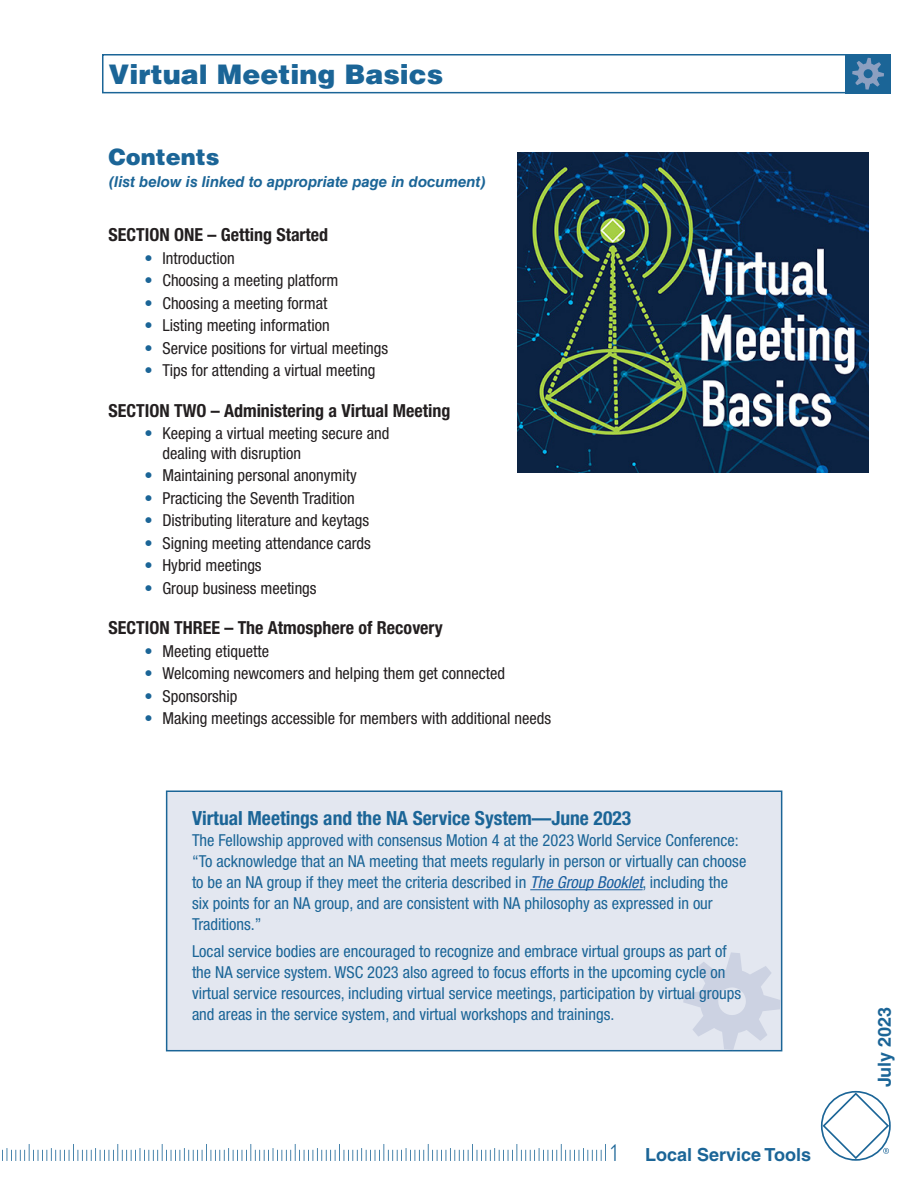
<style>
.page{position:relative;width:918px;height:1188px;background:#fff}
.page>*{position:absolute;margin:0;border:0;box-sizing:border-box;transform-origin:0 0}
.t1{font:900 27px "Helvetica LT Std";color:#1b6597}
.t2{font:24.75px "Blueprint MT Std";color:#1b6597}
.t3{font:900 22.5px "Helvetica LT Std";color:#1b6597}
.t4{font:700 condensed 19.5px "Helvetica Neue LT Std";color:#1b6597}
.t5{font:700 condensed 18px "Helvetica Neue LT Std";color:#231f20}
.t6{font:700 18px "Helvetica LT Std";color:#1b6597}
.t7{font:condensed 16.5px/21px "Helvetica Neue LT Std";color:#1b6597}
.t8{font:condensed 16.5px/19.5px "Helvetica Neue LT Std";color:#231f20}
.t9{font:italic 700 15px "Helvetica LT Std";color:#1b6597}
.s1{color:#1b6597}
.s2{font-style:italic;color:#175d9e}
</style>
<div class="page">
<svg style="left:2px;top:1144px;width:604px;height:17px"></svg>
<svg style="left:821px;top:1091px;width:69px;height:69px"></svg>
<div style="left:102px;top:54px;width:787px;height:39px;border:2px solid #1b6597"></div>
<div style="left:845px;top:54px;width:46px;height:39px;background:#1b6597"></div>
<svg style="left:852px;top:58px;width:32px;height:32px"></svg>
<img style="left:517px;top:152px;width:351px;height:321px">
<div style="left:166px;top:790px;width:616px;height:261px;background:#e3e7f0;border:2px solid #1b6597"></div>
<svg style="left:683px;top:952px;width:98px;height:98px"></svg>
<hr style="left:530px;top:889px;width:113px;height:1px;background:#175d9e">
<h1 class="t1" style="left:108px;top:57px;width:336px">Virtual Meeting Basics</h1>
<h3 class="t3" style="left:108px;top:142px;width:113px">Contents</h3>
<p class="t9" style="left:108px;top:173px;width:379px">(list below is linked to appropriate page in document)</p>
<p class="t5" style="left:108px;top:224px;width:221px">SECTION ONE – Getting Started</p>
<p class="t8" style="left:144px;top:248px;width:92px"><span class="s1">•</span> Introduction</p>
<p class="t8" style="left:144px;top:270px;width:196px"><span class="s1">•</span> Choosing a meeting platform</p>
<p class="t8" style="left:144px;top:293px;width:185px"><span class="s1">•</span> Choosing a meeting format</p>
<p class="t8" style="left:144px;top:315px;width:187px"><span class="s1">•</span> Listing meeting information</p>
<p class="t8" style="left:144px;top:338px;width:245px"><span class="s1">•</span> Service positions for virtual meetings</p>
<p class="t8" style="left:144px;top:360px;width:232px"><span class="s1">•</span> Tips for attending a virtual meeting</p>
<p class="t5" style="left:108px;top:399px;width:344px">SECTION TWO – Administering a Virtual Meeting</p>
<p class="t8" style="left:162px;top:423px;width:228px;text-indent:-18px"><span class="s1">•</span> Keeping a virtual meeting secure and dealing with disruption</p>
<p class="t8" style="left:144px;top:465px;width:214px"><span class="s1">•</span> Maintaining personal anonymity</p>
<p class="t8" style="left:144px;top:488px;width:212px"><span class="s1">•</span> Practicing the Seventh Tradition</p>
<p class="t8" style="left:144px;top:510px;width:226px"><span class="s1">•</span> Distributing literature and keytags</p>
<p class="t8" style="left:144px;top:533px;width:228px"><span class="s1">•</span> Signing meeting attendance cards</p>
<p class="t8" style="left:144px;top:555px;width:119px"><span class="s1">•</span> Hybrid meetings</p>
<p class="t8" style="left:144px;top:578px;width:174px"><span class="s1">•</span> Group business meetings</p>
<p class="t5" style="left:108px;top:617px;width:336px">SECTION THREE – The Atmosphere of Recovery</p>
<p class="t8" style="left:144px;top:641px;width:126px"><span class="s1">•</span> Meeting etiquette</p>
<p class="t8" style="left:144px;top:663px;width:362px"><span class="s1">•</span> Welcoming newcomers and helping them get connected</p>
<p class="t8" style="left:144px;top:686px;width:95px"><span class="s1">•</span> Sponsorship</p>
<p class="t8" style="left:144px;top:708px;width:408px"><span class="s1">•</span> Making meetings accessible for members with additional needs</p>
<p class="t4" style="left:192px;top:806px;width:441px">Virtual Meetings and the NA Service System—June 2023</p>
<p class="t7" style="left:192px;top:830px;width:556px">The Fellowship approved with consensus Motion 4 at the 2023 World Service Conference: “To acknowledge that an NA meeting that meets regularly in person or virtually can choose to be an NA group if they meet the criteria described in <span class="s2">The Group Booklet</span>, including the six points for an NA group, and are consistent with NA philosophy as expressed in our Traditions.”</p>
<p class="t7" style="left:192px;top:941px;width:551px">Local service bodies are encouraged to recognize and embrace virtual groups as part of the NA service system. WSC 2023 also agreed to focus efforts in the upcoming cycle on virtual service resources, including virtual service meetings, participation by virtual groups and areas in the service system, and virtual workshops and trainings.</p>
<h2 class="t2" style="left:611px;top:1138px;width:10px">1</h2>
<p class="t6" style="left:645px;top:1144px;width:168px">Local Service Tools</p>
<p class="t6" style="left:874px;top:1087px;width:82px;rotate:-90deg">July 2023</p>
</div>
